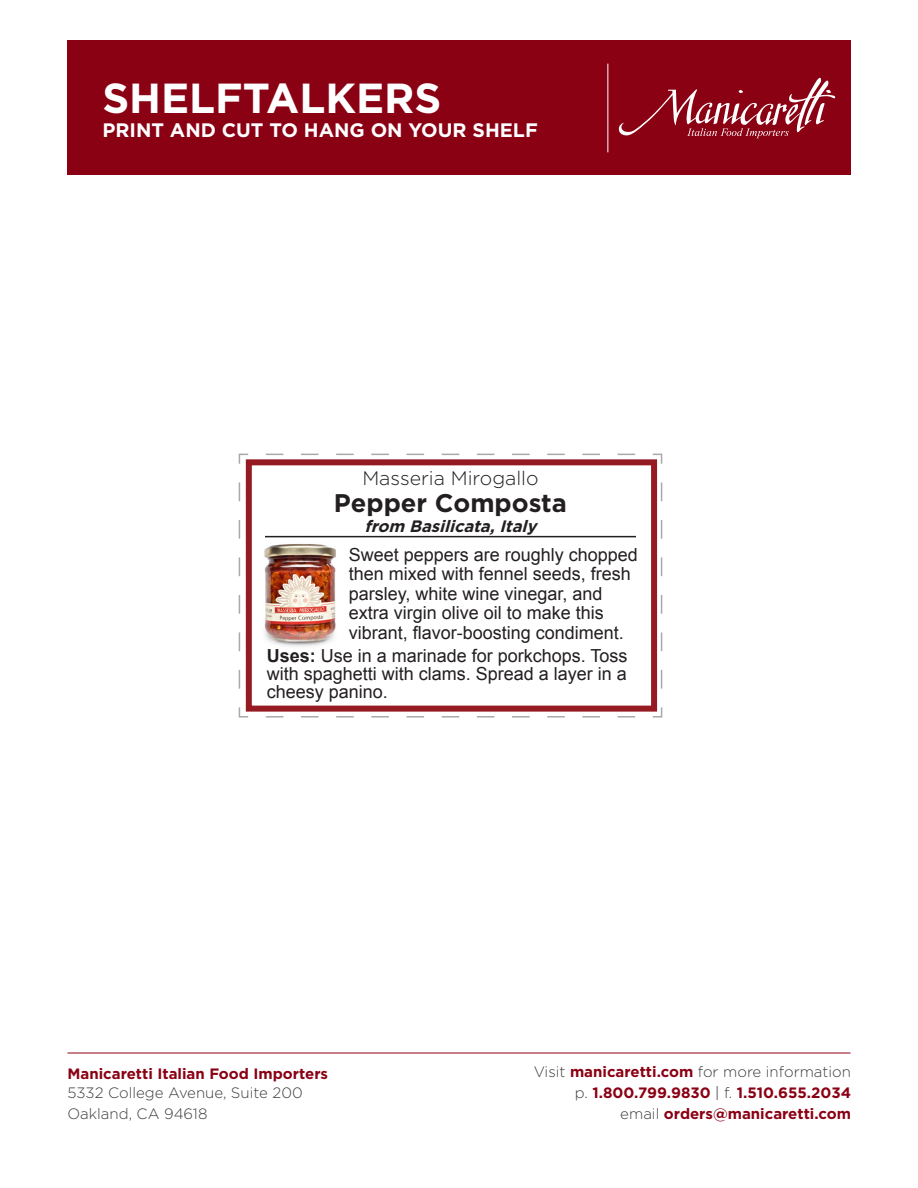
<style>
.page{position:relative;width:918px;height:1188px;background:#fff}
.page>*{position:absolute;margin:0;border:0;box-sizing:border-box;transform-origin:0 0}
.t1{font:700 42px "Gotham HTF";color:#fff}
.t2{font:700 25.5px "Gotham HTF";color:#231f20}
.t3{font:700 19.5px "Gotham HTF";color:#fff}
.t4{font:300 19.5px "Gotham HTF";color:#231f20}
.t5{font:18px/19.5px "Arial";color:#231f20}
.t6{font:italic 700 16.5px "Gotham HTF";color:#231f20}
.t7{font:700 15px/21px "Gotham HTF";color:#8b0114;text-align:right}
.t8{font:300 15px/21px "Gotham HTF";color:#3e3e3f}
.s1{font-weight:700}
.s2{font-weight:300;color:#3e3e3f}
.s3{font-weight:300;color:#231f20}
</style>
<div class="page">
<div style="left:68px;top:40px;width:783px;height:136px;background:#8b0114"></div>
<hr style="left:608px;top:64px;width:1px;height:88px;background:#fff">
<hr style="left:68px;top:1053px;width:782px;height:1px;background:#8b0114">
<svg style="left:619px;top:78px;width:216px;height:60px"></svg>
<svg style="left:238px;top:453px;width:425px;height:265px"></svg>
<div style="left:246px;top:459px;width:411px;height:253px;border:6px solid #951a21"></div>
<hr style="left:265px;top:536px;width:371px;height:1px;background:#231f20">
<img style="left:262px;top:540px;width:81px;height:110px">
<p class="t1" style="left:102px;top:74px;width:341px">SHELFTALKERS</p>
<p class="t3" style="left:102px;top:119px;width:437px">PRINT AND CUT TO HANG ON YOUR SHELF</p>
<p class="t4" style="left:362px;top:468px;width:178px">Masseria Mirogallo</p>
<p class="t2" style="left:334px;top:489px;width:234px">Pepper Composta</p>
<p class="t6" style="left:365px;top:516px;width:178px">from Basilicata,Italy</p>
<p class="t5" style="left:349px;top:545px;width:291px">Sweet peppers are roughly chopped then mixed with fennel seeds, fresh parsley, white wine vinegar, and extra virgin olive oil to make this vibrant, flavor-boosting condiment.</p>
<p class="t5" style="left:267px;top:647px;width:362px;line-height:18px;text-align:justify"><span class="s1">Uses:</span> Use in a marinade for porkchops. Toss with spaghetti with clams. Spread a layer in a cheesy panino.</p>
<p class="t7" style="left:68px;top:1063px;width:262px">Manicaretti Italian Food Importers</p>
<p class="t8" style="left:68px;top:1082px;width:237px">5332 College Avenue, Suite 200<br>Oakland, CA 94618</p>
<p class="t7" style="left:534px;top:1061px;width:319px"><span class="s2">Visit</span> manicaretti.com <span class="s2">for more information p.</span> 1.800.799.9830 <span class="s3">|</span> <span class="s2">f.</span> 1.510.655.2034 <span class="s2">email</span> orders@manicaretti.com</p>
</div>
